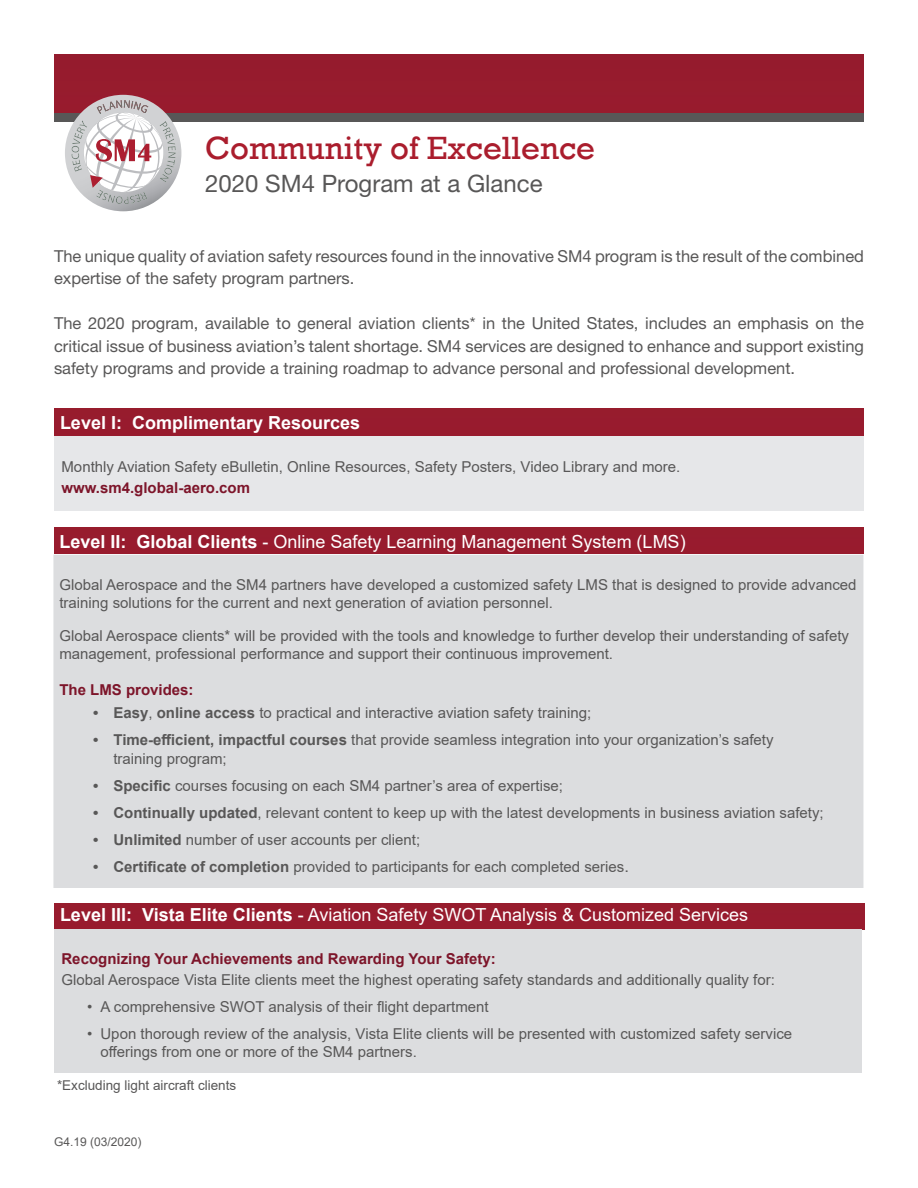
<style>
.page{position:relative;width:918px;height:1188px;background:#fff}
.page>*{position:absolute;margin:0;border:0;box-sizing:border-box;transform-origin:0 0}
.t1{font:33px "Rockwell";color:#aa1d2d}
.t2{font:24px "Helvetica Neue LT Std";color:#585757}
.t3{font:18px "Arial";color:#fff}
.t4{font:700 18px "Arial";color:#fff}
.t5{font:16.5px/22.5px "Helvetica Neue LT Std";color:#585757}
.t6{font:15px/18px "Arial";color:#585757}
.t7{font:700 15px "Arial";color:#7d152a}
.t8{font:13.5px "Arial";color:#585757}
.t9{font:12px "Arial";color:#585757}
.s1{font-weight:700}
.s2{font-size:16.5px}
</style>
<div class="page">
<div style="left:54px;top:903px;width:810px;height:26px;background:#981b2d"></div>
<div style="left:54px;top:527px;width:810px;height:26px;background:#981b2d"></div>
<div style="left:54px;top:409px;width:810px;height:28px;background:#981b2d"></div>
<div style="left:54px;top:437px;width:810px;height:74px;background:#e6e7e9"></div>
<div style="left:53px;top:555px;width:810px;height:333px;background:#dcdddf"></div>
<div style="left:54px;top:929px;width:808px;height:143px;background:#dcdddf"></div>
<div style="left:54px;top:54px;width:810px;height:59px;background:#971b2d"></div>
<div style="left:54px;top:113px;width:810px;height:9px;background:#585757"></div>
<svg style="left:65px;top:95px;width:116px;height:116px"></svg>
<h1 class="t1" style="left:205px;top:129px;width:391px">Community of Excellence</h1>
<h2 class="t2" style="left:205px;top:170px;width:339px">2020 SM4 Program at a Glance</h2>
<p class="t5" style="left:54px;top:245px;width:812px">The unique quality of aviation safety resources found in the innovative SM4 program is the result of the combined expertise of the safety program partners.</p>
<p class="t5" style="left:54px;top:312px;width:812px;text-align:justify">The 2020 program, available to general aviation clients* in the United States, includes an emphasis on the critical issue of business aviation’s talent shortage. SM4 services are designed to enhance and support existing safety programs and provide a training roadmap to advance personal and professional development.</p>
<p class="t4" style="left:60px;top:409px;width:302px">Level I: Complimentary Resources</p>
<p class="t6" style="left:62px;top:457px;width:620px">Monthly Aviation Safety eBulletin, Online Resources, Safety Posters, Video Library and more.</p>
<p class="t7" style="left:62px;top:477px;width:190px">www.sm4.global-aero.com</p>
<p class="t3" style="left:59px;top:529px;width:628px"><span class="s1">Level II: Global Clients</span> - Online Safety Learning Management System (LMS)</p>
<p class="t6" style="left:59px;top:575px;width:799px">Global Aerospace and the SM4 partners have developed a customized safety LMS that is designed to provide advanced training solutions for the current and next generation of aviation personnel.</p>
<p class="t6" style="left:59px;top:626px;width:791px">Global Aerospace clients* will be provided with the tools and knowledge to further develop their understanding of safety management, professional performance and support their continuous improvement.</p>
<p class="t7" style="left:59px;top:679px;width:136px">The LMS provides:</p>
<p class="t6" style="left:93px;top:703px;width:499px"><span class="s1">• Easy</span>, <span class="s1">online access</span> to practical and interactive aviation safety training;</p>
<p class="t6" style="left:113px;top:729px;width:662px;line-height:19.5px;text-indent:-20px"><span class="s1">• Time-efficient, impactful courses</span> that provide seamless integration into your organization’s safety training program;</p>
<p class="t6" style="left:93px;top:777px;width:471px"><span class="s1">• Specific</span> courses focusing on each SM4 partner’s area of expertise;</p>
<p class="t6" style="left:93px;top:804px;width:732px"><span class="s1">• Continually updated</span>, relevant content to keep up with the latest developments in business aviation safety;</p>
<p class="t6" style="left:93px;top:831px;width:329px"><span class="s1">• Unlimited</span> number of user accounts per client;</p>
<p class="t6" style="left:93px;top:858px;width:537px"><span class="s1">• Certificate of completion</span> provided to participants for each completed series<span class="s2">.</span></p>
<p class="t3" style="left:60px;top:903px;width:690px"><span class="s1">Level III: Vista Elite Clients</span> - Aviation Safety SWOT Analysis &amp; Customized Services</p>
<p class="t7" style="left:62px;top:948px;width:436px">Recognizing Your Achievements and Rewarding Your Safety:</p>
<p class="t6" style="left:62px;top:971px;width:715px">Global Aerospace Vista Elite clients meet the highest operating safety standards and additionally quality for:</p>
<p class="t6" style="left:87px;top:998px;width:403px">• A comprehensive SWOT analysis of their flight department</p>
<p class="t6" style="left:100px;top:1025px;width:693px;text-indent:-13px">• Upon thorough review of the analysis, Vista Elite clients will be presented with customized safety service offerings from one or more of the SM4 partners.</p>
<p class="t8" style="left:57px;top:1076px;width:181px">*Excluding light aircraft clients</p>
<p class="t9" style="left:54px;top:1133px;width:89px">G4.19 (03/2020)</p>
</div>
